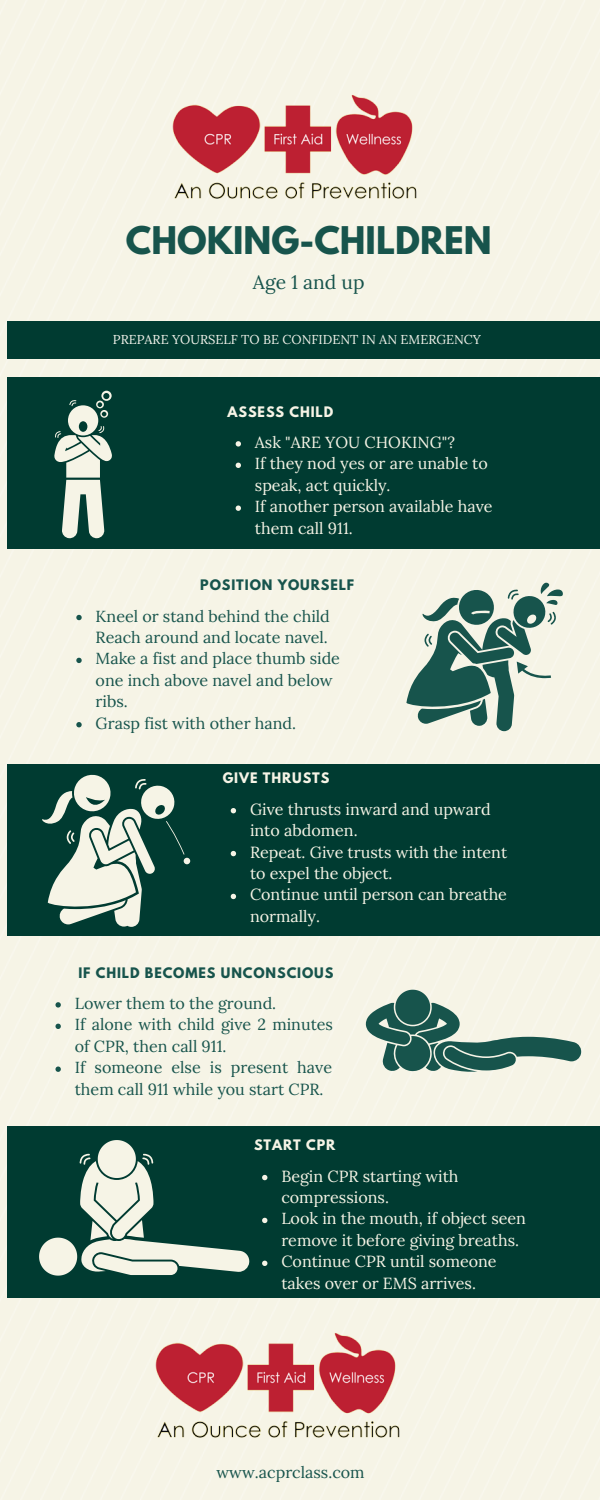
<style>
.page{position:relative;width:600px;height:1500px;background:#f6f4e6}
.page>*{position:absolute;margin:0;border:0;box-sizing:border-box;transform-origin:0 0}
.t1{font:700 33.8px "League Spartan";color:#17544c}
.t2{font:19.3px "Lora";color:#17544c}
.t3{font:16.1px/21.4px "Lora";color:#f6f4e6}
.t4{font:16.1px/21.4px "Lora";color:#17544c}
.t5{font:12.9px "Lora";color:#f1f2ea}
.t6{font:700 12.9px "League Spartan";letter-spacing:.07em;color:#17544c}
.t7{font:700 12.9px "League Spartan";letter-spacing:.07em;color:#f6f4e6}
</style>
<div class="page">
<div style="left:8px;top:377px;width:592px;height:172px;background:#003b31"></div>
<div style="left:8px;top:321px;width:592px;height:38px;background:#003b31"></div>
<div style="left:8px;top:764px;width:592px;height:172px;background:#003b31"></div>
<div style="left:8px;top:1127px;width:592px;height:171px;background:#003b31"></div>
<svg style="left:406px;top:580px;width:158px;height:151px;background:#9ab2a6"></svg>
<svg style="left:42px;top:774px;width:148px;height:153px"></svg>
<svg style="left:54px;top:391px;width:58px;height:148px"></svg>
<svg style="left:366px;top:990px;width:216px;height:82px;background:#96afa4"></svg>
<svg style="left:39px;top:1140px;width:211px;height:136px"></svg>
<svg style="left:236px;top:441px;width:5px;height:6px"></svg>
<svg style="left:236px;top:463px;width:5px;height:5px"></svg>
<svg style="left:236px;top:506px;width:5px;height:5px"></svg>
<svg style="left:76px;top:615px;width:6px;height:5px"></svg>
<svg style="left:76px;top:658px;width:6px;height:5px"></svg>
<svg style="left:76px;top:722px;width:6px;height:5px"></svg>
<svg style="left:231px;top:808px;width:5px;height:5px"></svg>
<svg style="left:231px;top:851px;width:5px;height:5px"></svg>
<svg style="left:231px;top:894px;width:5px;height:5px"></svg>
<svg style="left:55px;top:1002px;width:6px;height:6px"></svg>
<svg style="left:55px;top:1024px;width:6px;height:5px"></svg>
<svg style="left:55px;top:1067px;width:6px;height:5px"></svg>
<svg style="left:262px;top:1175px;width:5px;height:5px"></svg>
<svg style="left:262px;top:1218px;width:5px;height:5px"></svg>
<svg style="left:262px;top:1261px;width:5px;height:5px"></svg>
<img style="left:144px;top:1330px;width:271px;height:115px">
<img style="left:161px;top:91px;width:271px;height:116px">
<h1 class="t1" style="left:126px;top:224px;width:367px">CHOKING-CHILDREN</h1>
<p class="t2" style="left:253px;top:270px;width:113px">Age 1 and up</p>
<p class="t5" style="left:113px;top:331px;width:370px">PREPARE YOURSELF TO BE CONFIDENT IN AN EMERGENCY</p>
<p class="t7" style="left:228px;top:405px;width:107px">ASSESS CHILD</p>
<p class="t3" style="left:255px;top:431px;width:239px">Ask "ARE YOU CHOKING"?<br>If they nod yes or are unable to speak, act quickly.<br>If another person available have them call 911.</p>
<p class="t6" style="left:200px;top:579px;width:156px">POSITION YOURSELF</p>
<p class="t4" style="left:96px;top:605px;width:246px">Kneel or stand behind the child<br>Reach around and locate navel.<br>Make a fist and place thumb side one inch above navel and below ribs.<br>Grasp fist with other hand.</p>
<p class="t7" style="left:223px;top:772px;width:108px">GIVE THRUSTS</p>
<p class="t3" style="left:250px;top:798px;width:259px">Give thrusts inward and upward into abdomen.<br>Repeat. Give trusts with the intent to expel the object.<br>Continue until person can breathe normally.</p>
<p class="t6" style="left:78px;top:966px;width:257px">IF CHILD BECOMES UNCONSCIOUS</p>
<p class="t4" style="left:75px;top:992px;width:260px">Lower them to the ground.<br>If alone with child give 2 minutes of CPR, then call 911.<br>If someone else is present have them call 911 while you start CPR.</p>
<p class="t7" style="left:254px;top:1139px;width:83px">START CPR</p>
<p class="t3" style="left:281px;top:1165px;width:246px">Begin CPR starting with compressions.<br>Look in the mouth, if object seen remove it before giving breaths.<br>Continue CPR until someone takes over or EMS arrives.</p>
<p class="t4" style="left:216px;top:1462px;width:150px">www.acprclass.com</p>
</div>
